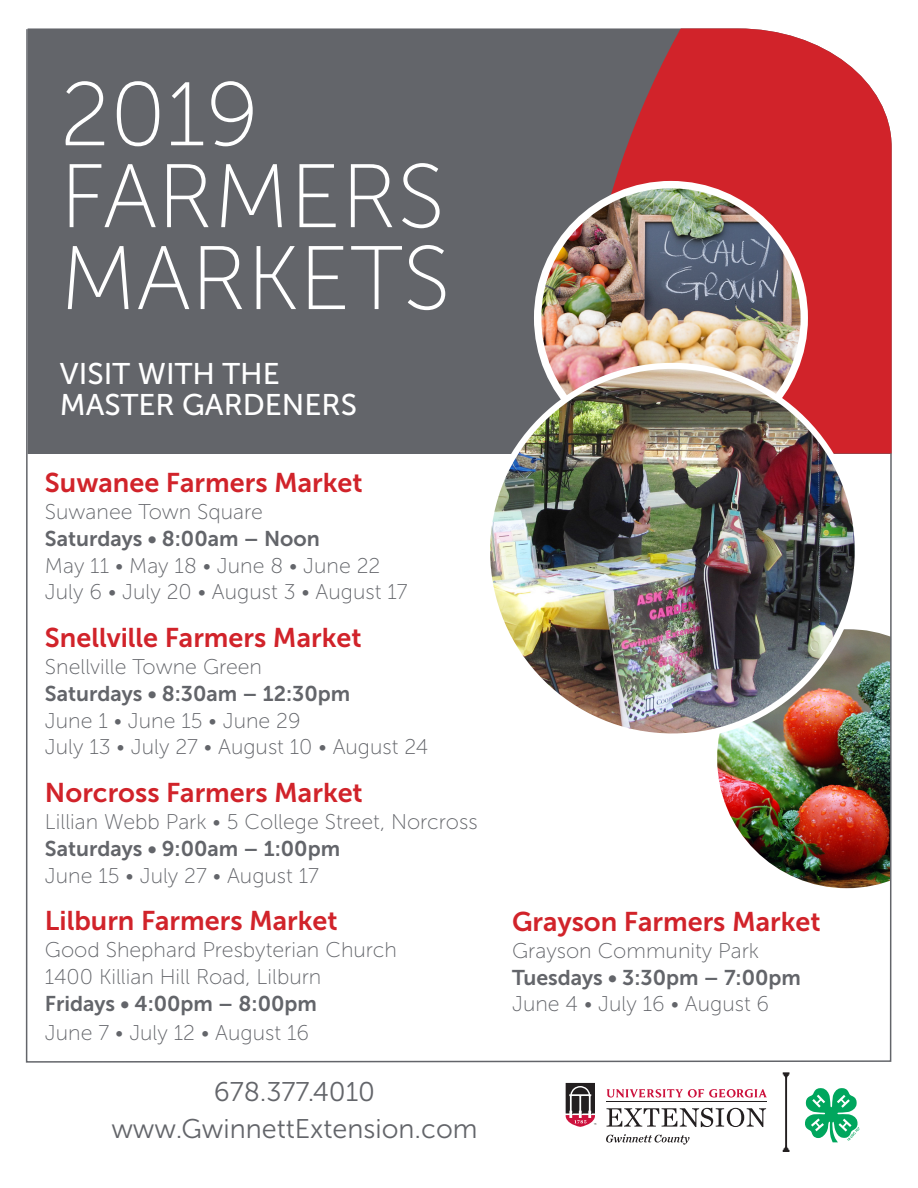
<style>
.page{position:relative;width:918px;height:1188px;background:#fff}
.page>*{position:absolute;margin:0;border:0;box-sizing:border-box;transform-origin:0 0}
.t1{font:90px "Museo Sans 100";color:#fff}
.t2{font:29.85px "Museo Sans 500";color:#fff}
.t3{font:27px "Museo Sans 700";color:#d1232a}
.Body_Text{font:27px "Museo Sans 300";color:#63656a}
.t4{font:21.3px "Museo Sans 100";color:#63656a}
.t5{font:21.3px "Museo Sans 700";color:#63656a}
</style>
<div class="page">
<svg style="left:805px;top:1088px;width:55px;height:54px"></svg>
<svg style="left:783px;top:1072px;width:6px;height:80px"></svg>
<svg style="left:565px;top:1082px;width:31px;height:45px"></svg>
<svg style="left:607px;top:1089px;width:160px;height:9px"></svg>
<svg style="left:607px;top:1108px;width:159px;height:19px"></svg>
<svg style="left:606px;top:1134px;width:84px;height:11px"></svg>
<hr style="left:607px;top:1102px;width:160px;height:1px;background:#231f20">
<img style="left:25px;top:28px;width:867px;height:1035px">
<p class="t1" style="left:60px;top:67px;width:201px">2019</p>
<p class="t1" style="left:60px;top:149px;width:386px">FARMERS</p>
<p class="t1" style="left:60px;top:230px;width:392px">MARKETS</p>
<p class="t2" style="left:60px;top:358px;width:222px">VISIT WITH THE</p>
<p class="t2" style="left:60px;top:388px;width:299px">MASTER GARDENERS</p>
<p class="t3" style="left:45px;top:468px;width:319px">Suwanee Farmers Market</p>
<p class="t4" style="left:45px;top:500px;width:219px">Suwanee Town Square</p>
<p class="t5" style="left:45px;top:527px;width:276px">Saturdays • 8:00am – Noon</p>
<p class="t4" style="left:45px;top:554px;width:337px">May 11 • May 18 • June 8 • June 22</p>
<p class="t4" style="left:45px;top:581px;width:364px">July 6 • July 20 • August 3 • August 17</p>
<p class="t3" style="left:45px;top:623px;width:318px">Snellville Farmers Market</p>
<p class="t4" style="left:45px;top:655px;width:219px">Snellville Towne Green</p>
<p class="t5" style="left:45px;top:682px;width:307px">Saturdays • 8:30am – 12:30pm</p>
<p class="t4" style="left:45px;top:709px;width:257px">June 1 • June 15 • June 29</p>
<p class="t4" style="left:45px;top:736px;width:385px">July 13 • July 27 • August 10 • August 24</p>
<p class="t3" style="left:45px;top:778px;width:319px">Norcross Farmers Market</p>
<p class="t4" style="left:45px;top:810px;width:434px">Lillian Webb Park • 5 College Street, Norcross</p>
<p class="t5" style="left:45px;top:836px;width:297px">Saturdays • 9:00am – 1:00pm</p>
<p class="t4" style="left:45px;top:864px;width:276px">June 15 • July 27 • August 17</p>
<p class="t3" style="left:45px;top:906px;width:294px">Lilburn Farmers Market</p>
<p class="t4" style="left:45px;top:938px;width:354px">Good Shephard Presbyterian Church</p>
<p class="t4" style="left:45px;top:965px;width:278px">1400 Killian Hill Road, Lilburn</p>
<p class="t5" style="left:45px;top:991px;width:273px">Fridays • 4:00pm – 8:00pm</p>
<p class="t4" style="left:45px;top:1022px;width:266px">June 7 • July 12 • August 16</p>
<p class="Body_Text" style="left:214px;top:1078px;width:163px">678.377.4010</p>
<p class="Body_Text" style="left:111px;top:1114px;width:368px">www.GwinnettExtension.com</p>
<p class="t3" style="left:512px;top:907px;width:310px">Grayson Farmers Market</p>
<p class="t4" style="left:512px;top:939px;width:248px">Grayson Community Park</p>
<p class="t5" style="left:512px;top:965px;width:290px">Tuesdays • 3:30pm – 7:00pm</p>
<p class="t4" style="left:512px;top:993px;width:259px">June 4 • July 16 • August 6</p>
</div>
